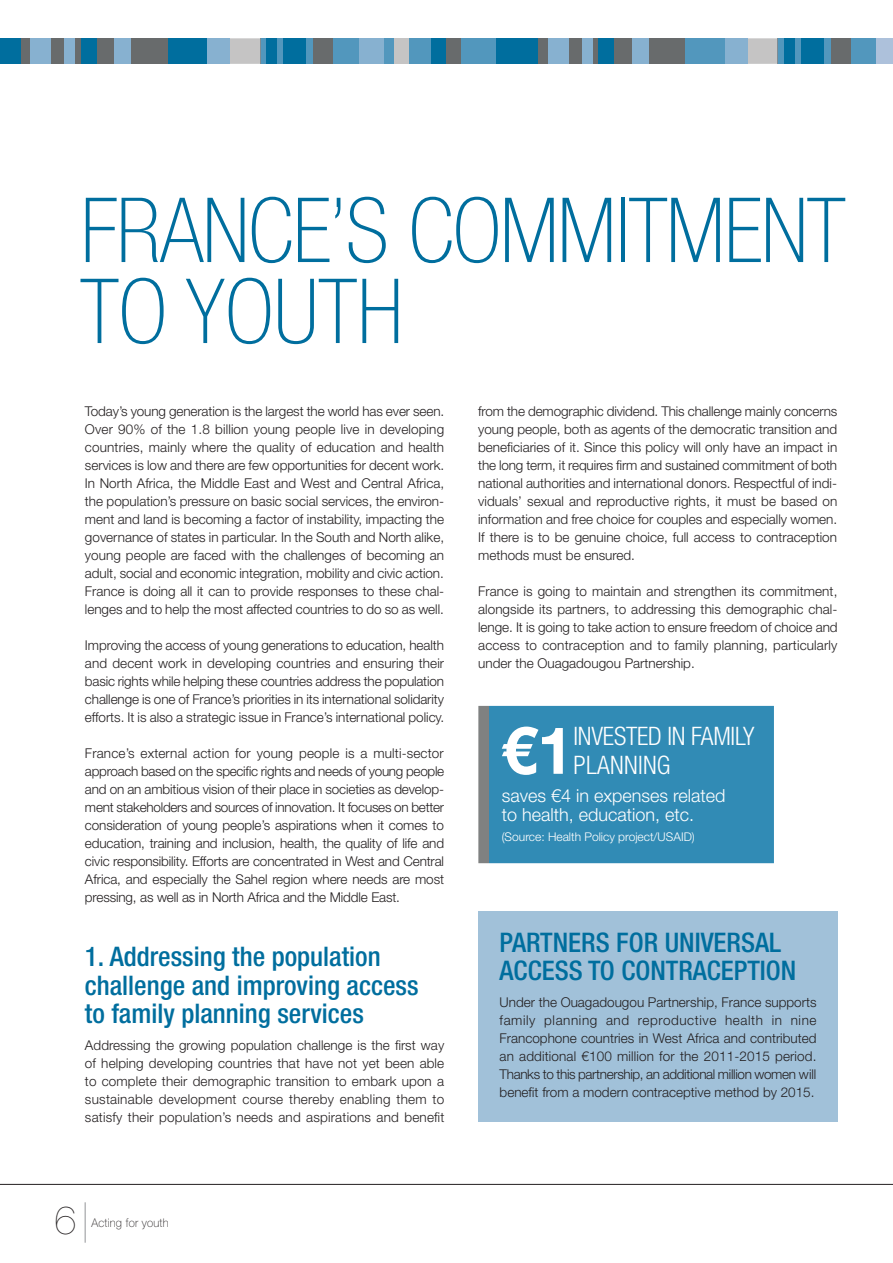
<style>
.page{position:relative;width:893px;height:1263px;background:#fff}
.page>*{position:absolute;margin:0;border:0;box-sizing:border-box;transform-origin:0 0}
.t1{font:100 condensed 90px/81px "Helvetica Neue LT Std";letter-spacing:-.01em;color:#006e9e}
.t2{font:700 65.4px "Helvetica Neue LT Std";color:#fff}
.t3{font:200 39.6px "Helvetica Neue LT Std";color:#231f20}
.t4{font:500 condensed 27px/28.5px "Helvetica Neue LT Std";color:#006e9e}
.t5{font:300 condensed 25.5px/28.5px "Helvetica Neue LT Std";letter-spacing:-.01em;color:#fff}
.t6{font:300 18px/19.5px "Helvetica Neue LT Std";color:#fff}
.t7{font:300 13.5px/18px "Helvetica Neue LT Std";color:#231f20;text-align:justify}
.t8{font:300 12px "Helvetica Neue LT Std";color:#fff}
.t9{font:100 12px "Helvetica Neue LT Std";letter-spacing:.02em;color:#231f20;scale:.95 1}
</style>
<div class="page">
<hr style="left:0;top:1184px;width:893px;height:1px;background:#231f20">
<hr style="left:85px;top:1202px;width:1px;height:41px;background:#939598">
<div style="left:352px;top:38px;width:336px;height:26px;background:#686b6c"></div>
<div style="left:778px;top:38px;width:115px;height:26px;background:#5297bd"></div>
<div style="left:832px;top:38px;width:19px;height:26px;background:#686b6c"></div>
<div style="left:494px;top:38px;width:44px;height:26px;background:#006e9e"></div>
<div style="left:548px;top:38px;width:21px;height:26px;background:#87b1d0"></div>
<div style="left:582px;top:38px;width:11px;height:26px;background:#87b1d0"></div>
<div style="left:598px;top:38px;width:16px;height:26px;background:#006e9e"></div>
<div style="left:632px;top:38px;width:17px;height:26px;background:#87b1d0"></div>
<div style="left:877px;top:38px;width:16px;height:26px;background:#adc1db"></div>
<div style="left:801px;top:38px;width:22px;height:26px;background:#006e9e"></div>
<div style="left:745px;top:38px;width:33px;height:26px;background:#c5c4c4"></div>
<div style="left:784px;top:38px;width:11px;height:26px;background:#006e9e"></div>
<div style="left:430px;top:38px;width:15px;height:26px;background:#006e9e"></div>
<div style="left:461px;top:38px;width:35px;height:26px;background:#5297bd"></div>
<div style="left:685px;top:38px;width:41px;height:26px;background:#5297bd"></div>
<div style="left:725px;top:38px;width:22px;height:26px;background:#87b1d0"></div>
<div style="left:0;top:38px;width:170px;height:26px;background:#686b6c"></div>
<div style="left:260px;top:38px;width:170px;height:26px;background:#5297bd"></div>
<div style="left:314px;top:38px;width:19px;height:26px;background:#686b6c"></div>
<div style="left:0;top:38px;width:20px;height:26px;background:#006e9e"></div>
<div style="left:31px;top:38px;width:20px;height:26px;background:#87b1d0"></div>
<div style="left:65px;top:38px;width:10px;height:26px;background:#87b1d0"></div>
<div style="left:81px;top:38px;width:15px;height:26px;background:#006e9e"></div>
<div style="left:115px;top:38px;width:16px;height:26px;background:#87b1d0"></div>
<div style="left:394px;top:38px;width:14px;height:26px;background:#c5c4c4"></div>
<div style="left:359px;top:38px;width:24px;height:26px;background:#87b1d0"></div>
<div style="left:283px;top:38px;width:22px;height:26px;background:#006e9e"></div>
<div style="left:227px;top:38px;width:33px;height:26px;background:#c5c4c4"></div>
<div style="left:267px;top:38px;width:10px;height:26px;background:#006e9e"></div>
<div style="left:168px;top:38px;width:40px;height:26px;background:#006e9e"></div>
<div style="left:207px;top:38px;width:23px;height:26px;background:#87b1d0"></div>
<div style="left:478px;top:911px;width:360px;height:211px;background:#a1c1d9"></div>
<div style="left:489px;top:706px;width:285px;height:157px;background:#318bb5"></div>
<div style="left:478px;top:706px;width:11px;height:157px;background:#7f8181"></div>
<h1 class="t1" style="left:80px;top:190px;width:767px">FRANCE’S COMMITMENT<br>TO YOUTH</h1>
<p class="t7" style="left:85px;top:403px;width:361px">Today’s young generation is the largest the world has ever seen.<br>Over 90% of the 1.8 billion young people live in developing countries, mainly where the quality of education and health services is low and there are few opportunities for decent work.<br>In North Africa, the Middle East and West and Central Africa, the population’s pressure on basic social services, the environ&shy;ment and land is becoming a factor of instability, impacting the governance of states in particular. In the South and North alike, young people are faced with the challenges of becoming an adult, social and economic integration, mobility and civic action.<br>France is doing all it can to provide responses to these chal&shy;lenges and to help the most affected countries to do so as well.</p>
<p class="t7" style="left:85px;top:637px;width:361px">Improving the access of young generations to education, health and decent work in developing countries and ensuring their basic rights while helping these countries address the population challenge is one of France’s priorities in its international solidarity efforts. It is also a strategic issue in France’s international policy.</p>
<p class="t7" style="left:85px;top:745px;width:361px">France’s external action for young people is a multi-sector approach based on the specific rights and needs of young people and on an ambitious vision of their place in societies as develop&shy;ment stakeholders and sources of innovation. It focuses on better consideration of young people’s aspirations when it comes to education, training and inclusion, health, the quality of life and civic responsibility. Efforts are concentrated in West and Central Africa, and especially the Sahel region where needs are most pressing, as well as in North Africa and the Middle East.</p>
<h3 class="t4" style="left:85px;top:945px;width:335px">1. Addressing the population challenge and improving access to family planning services</h3>
<p class="t7" style="left:85px;top:1037px;width:361px">Addressing the growing population challenge is the first way of helping developing countries that have not yet been able to complete their demographic transition to embark upon a sustainable development course thereby enabling them to satisfy their population’s needs and aspirations and benefit</p>
<h3 class="t3" style="left:54px;top:1198px;width:24px">6</h3>
<p class="t9" style="left:91px;top:1218px;width:83px">Acting for youth</p>
<p class="t7" style="left:478px;top:403px;width:361px">from the demographic dividend. This challenge mainly concerns young people, both as agents of the democratic transition and beneficiaries of it. Since this policy will only have an impact in the long term, it requires firm and sustained commitment of both national authorities and international donors. Respectful of indi&shy;viduals’ sexual and reproductive rights, it must be based on information and free choice for couples and especially women.<br>If there is to be genuine choice, full access to contraception methods must be ensured.</p>
<p class="t7" style="left:478px;top:583px;width:361px">France is going to maintain and strengthen its commitment, alongside its partners, to addressing this demographic chal&shy;lenge. It is going to take action to ensure freedom of choice and access to contraception and to family planning, particularly under the Ouagadougou Partnership.</p>
<h2 class="t2" style="left:501px;top:727px;width:74px">€1</h2>
<h3 class="t5" style="left:573px;top:722px;width:183px">INVESTED IN FAMILY<br>PLANNING</h3>
<h3 class="t6" style="left:502px;top:787px;width:225px">saves €4 in expenses related to health, education, etc.</h3>
<p class="t8" style="left:502px;top:832px;width:194px">(Source: Health Policy project/USAID)</p>
<h3 class="t4" style="left:500px;top:930px;width:298px">PARTNERS FOR UNIVERSAL<br>ACCESS TO CONTRACEPTION</h3>
<p class="t7" style="left:500px;top:994px;width:318px">Under the Ouagadougou Partnership, France supports family planning and reproductive health in nine Francophone countries in West Africa and contributed an additional €100 million for the 2011-2015 period.<br>Thanks to this partnership, an additional million women will benefit from a modern contraceptive method by 2015.</p>
</div>
